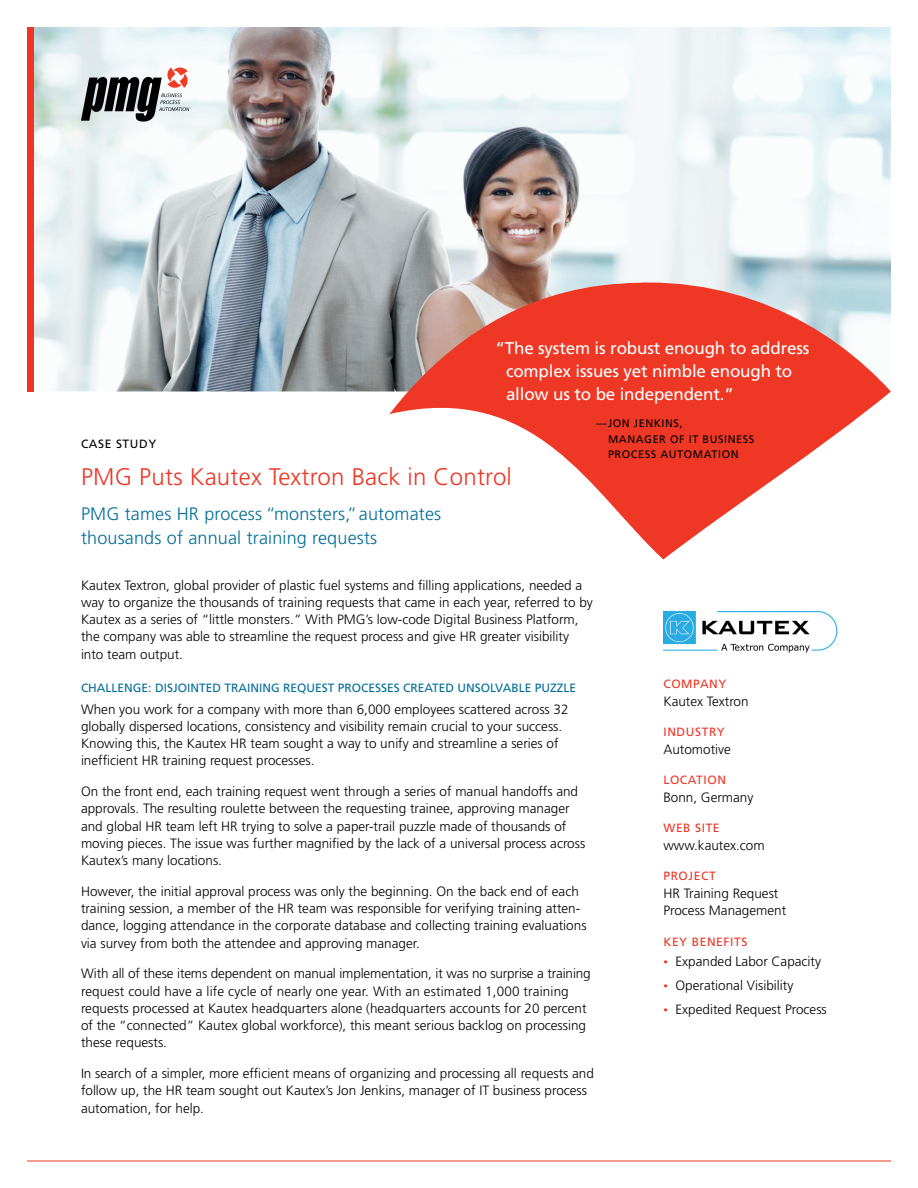
<style>
.page{position:relative;width:918px;height:1188px;background:#fff}
.page>*{position:absolute;margin:0;border:0;box-sizing:border-box;transform-origin:0 0}
.t1{font:300 24px "Frutiger";letter-spacing:.01em;color:#ee3524}
.t2{font:300 18px/24px "Frutiger";letter-spacing:.01em;color:#006d96}
.t3{font:16.95px/23.1px "Frutiger";letter-spacing:-.01em;color:#fff}
.t4{font:300 13.5px/17.2px "Frutiger";color:#000}
.t5{font:12px "Frutiger";color:#006d96}
.t6{font:12px "Frutiger";letter-spacing:.05em;color:#ee3524}
.t7{font:12px "Frutiger";letter-spacing:.05em;color:#000}
.t8{font:10.95px "Frutiger";letter-spacing:.05em;color:#000}
.s1{font-size:9px;color:#ee3524}
</style>
<div class="page">
<img style="left:33px;top:27px;width:858px;height:365px">
<div style="left:27px;top:27px;width:6px;height:365px;background:#ee3524"></div>
<hr style="left:27px;top:1161px;width:864px;height:1px;background:#ee3524">
<svg style="left:389px;top:269px;width:502px;height:290px"></svg>
<img style="left:664px;top:611px;width:174px;height:42px">
<svg style="left:81px;top:68px;width:108px;height:54px"></svg>
<p class="t3" style="left:506px;top:336px;width:305px;text-indent:-10px">“THE SYSTEM IS ROBUST ENOUGH TO ADDRESS<br>COMPLEX ISSUES YET NIMBLE ENOUGH TO<br>ALLOW US TO BE INDEPENDENT.”</p>
<p class="t8" style="left:596px;top:417px;width:88px">—JON JENKINS,</p>
<p class="t8" style="left:608px;top:432px;width:148px">MANAGER OF IT B USINESS</p>
<p class="t8" style="left:596px;top:448px;width:144px">PROCESS AUTOMATION</p>
<p class="t7" style="left:81px;top:437px;width:77px">CASE STUDY</p>
<h1 class="t1" style="left:81px;top:463px;width:432px">PMG Puts Kautex Textron Back in Control</h1>
<h2 class="t2" style="left:81px;top:502px;width:362px">PMG tames HR process “monsters,” automates thousands of annual training requests</h2>
<p class="t4" style="left:81px;top:576px;width:513px">Kautex Textron, global provider of plastic fuel systems and filling applications, needed a way to organize the thousands of training requests that came in each year, referred to by Kautex as a series of “little monsters.” With PMG’s low-code Digital Business Platform, the company was able to streamline the request process and give HR greater visibility into team output.</p>
<p class="t5" style="left:81px;top:681px;width:497px">CHALLENGE: DISJOINTED TRAINING REQUEST PROCESSES CREATED UNSOLVABLE PUZZLE</p>
<p class="t4" style="left:81px;top:700px;width:489px">When you work for a company with more than 6,000 employees scattered across 32 globally dispersed locations, consistency and visibility remain crucial to your success.<br>Knowing this, the Kautex HR team sought a way to unify and streamline a series of inefficient HR training request processes.</p>
<p class="t4" style="left:81px;top:783px;width:506px">On the front end, each training request went through a series of manual handoffs and approvals. The resulting roulette between the requesting trainee, approving manager and global HR team left HR trying to solve a paper-trail puzzle made of thousands of moving pieces. The issue was further magnified by the lack of a universal process across Kautex’s many locations.</p>
<p class="t4" style="left:81px;top:883px;width:507px">However, the initial approval process was only the beginning. On the back end of each training session, a member of the HR team was responsible for verifying training atten&shy;dance, logging attendance in the corporate database and collecting training evaluations via survey from both the attendee and approving manager.</p>
<p class="t4" style="left:81px;top:965px;width:511px">With all of these items dependent on manual implementation, it was no surprise a training request could have a life cycle of nearly one year. With an estimated 1,000 training requests processed at Kautex headquarters alone (headquarters accounts for 20 percent of the “connected” Kautex global workforce), this meant serious backlog on processing these requests.</p>
<p class="t4" style="left:81px;top:1065px;width:514px">In search of a simpler, more efficient means of organizing and processing all requests and follow up, the HR team sought out Kautex’s Jon Jenkins, manager of IT business process automation, for help.</p>
<p class="t6" style="left:663px;top:677px;width:65px">COM PANY</p>
<p class="t4" style="left:663px;top:692px;width:87px">Kautex Textron</p>
<p class="t6" style="left:663px;top:725px;width:31px">INDUSTRY</p>
<p class="t4" style="left:663px;top:740px;width:69px">Automotive</p>
<p class="t6" style="left:663px;top:773px;width:33px">LO CATION</p>
<p class="t4" style="left:663px;top:788px;width:92px">Bonn, Germany</p>
<p class="t6" style="left:663px;top:821px;width:39px">WEB SITE</p>
<p class="t4" style="left:663px;top:836px;width:103px">www.kautex.com</p>
<p class="t6" style="left:663px;top:869px;width:54px">PROJECT</p>
<p class="t4" style="left:663px;top:884px;width:124px">HR Training Request<br>Process Management</p>
<p class="t6" style="left:663px;top:934px;width:85px">KEY BENEFITS</p>
<p class="t4" style="left:663px;top:953px;width:159px"><span class="s1">•</span> Expanded Labor Capacity</p>
<p class="t4" style="left:663px;top:977px;width:131px"><span class="s1">•</span> Operational Visibility</p>
<p class="t4" style="left:663px;top:1001px;width:165px"><span class="s1">•</span> Expedited Request Process</p>
</div>
